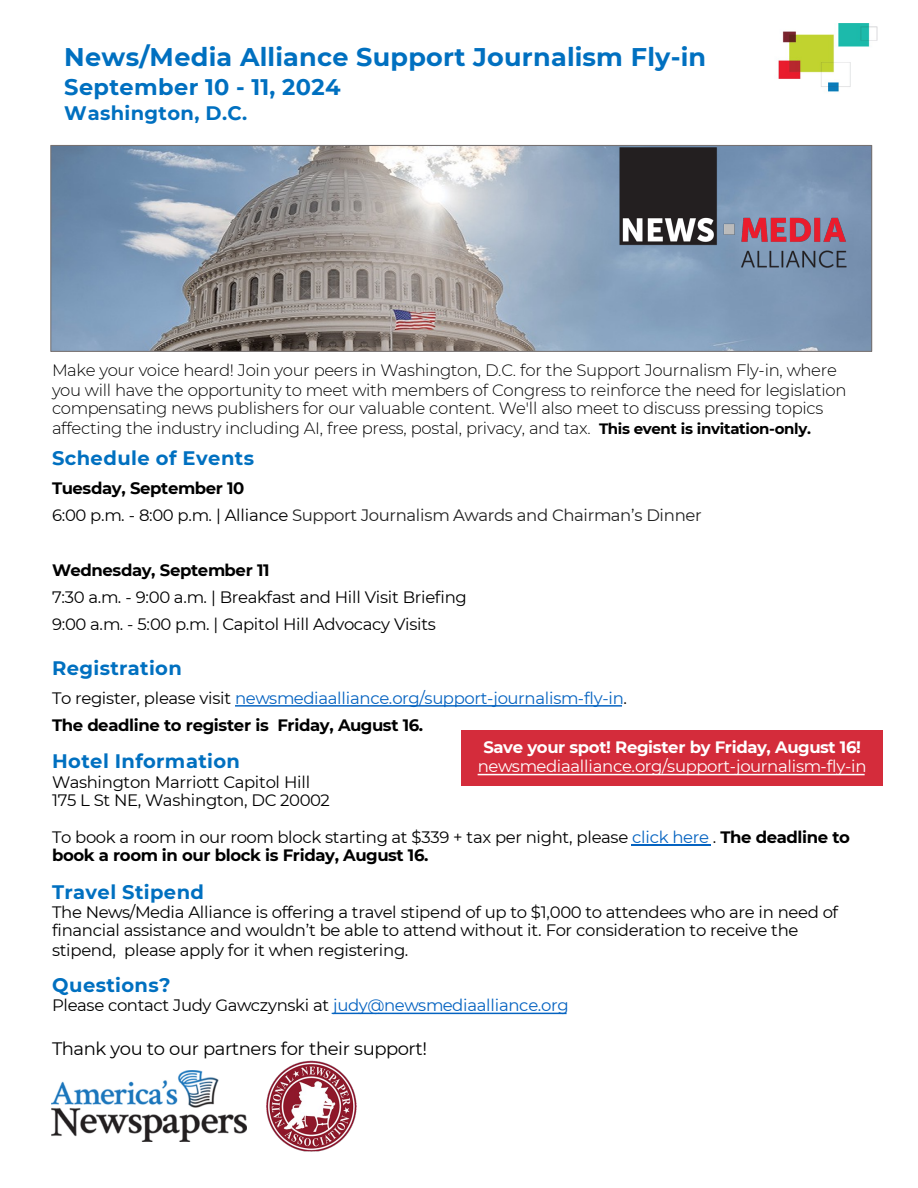
<style>
.page{position:relative;width:918px;height:1188px;background:#fff}
.page>*{position:absolute;margin:0;border:0;box-sizing:border-box;transform-origin:0 0}
.t1{font:700 25.5px "Montserrat";letter-spacing:.01em;color:#0070c0}
.t2{font:700 22.5px "Montserrat";letter-spacing:.015em;color:#0070c0}
.t3{font:700 19.5px "Montserrat";letter-spacing:.02em;color:#0070c0}
.t4{font:18px "Montserrat";letter-spacing:-.025em;color:#000}
.t5{font:16.5px/18.8px "Montserrat";letter-spacing:-.02em;color:#000}
.t6{font:300 16.5px/19.8px "Montserrat";letter-spacing:-.02em;color:#000}
.t7{font:16.5px/27px "Montserrat";letter-spacing:-.02em;color:#0563c1}
.t8{font:16.5px/27px "Montserrat";letter-spacing:-.02em;color:#212121}
.t9{font:16.5px "Montserrat";letter-spacing:-.02em;color:#fff}
.t10{font:700 16.5px "Montserrat";letter-spacing:-.02em;color:#fff}
.t11{font:700 16.5px "Montserrat";letter-spacing:-.025em;color:#000}
.s1{font-weight:700;font-size:15px}
.s2{font-weight:700;color:#000}
.s3{color:#000}
.s4{color:#0563c1}
.s5{font-weight:700}
</style>
<div class="page">
<svg style="left:235px;top:705px;width:387px;height:2px"></svg>
<hr style="left:631px;top:845px;width:80px;height:1px;background:#0563c1">
<svg style="left:333px;top:1013px;width:234px;height:1px"></svg>
<img style="left:778px;top:23px;width:100px;height:69px">
<img style="left:52px;top:147px;width:818px;height:203px">
<div style="left:50px;top:145px;width:822px;height:207px;border:1px solid #767171"></div>
<div style="left:461px;top:730px;width:422px;height:56px;background:#d42c3b"></div>
<svg style="left:478px;top:774px;width:387px;height:1px"></svg>
<img style="left:597px;top:145px;width:273px;height:145px">
<img style="left:267px;top:1060px;width:90px;height:91px">
<img style="left:51px;top:1070px;width:196px;height:72px">
<h1 class="t1" style="left:64px;top:38px;width:644px">News/Media Alliance Support Journalism Fly-in</h1>
<h2 class="t2" style="left:64px;top:70px;width:278px">September 10 - 11, 2024</h2>
<p class="t3" style="left:64px;top:99px;width:185px">Washington, D.C.</p>
<p class="t6" style="left:52px;top:360px;width:796px">Make your voice heard! Join your peers in Washington, D.C. for the Support Journalism Fly-in, where you will have the opportunity to meet with members of Congress to reinforce the need for legislation</p>
<p class="t6" style="left:52px;top:398px;width:773px">compensating news publishers for our valuable content. We'll also meet to discuss pressing topics affecting the industry including AI, free press, postal, privacy, and tax. <span class="s1">This event is invitation-only.</span></p>
<p class="t3" style="left:52px;top:444px;width:204px">Schedule of Events</p>
<p class="t8" style="left:52px;top:474px;width:651px"><span class="s2">Tuesday, September 10<br></span><span class="s3">6:00 p.m. - 8:00 p.m. | Alliance</span> Support Journalism Awards and Chairman’s Dinner</p>
<p class="t11" style="left:52px;top:558px;width:219px">Wednesday, September 11</p>
<p class="t5" style="left:52px;top:583px;width:416px;line-height:27px">7:30 a.m. - 9:00 a.m. | Breakfast and Hill Visit Briefing<br>9:00 a.m. - 5:00 p.m. | Capitol Hill Advocacy Visits</p>
<p class="t3" style="left:52px;top:654px;width:131px">Registration</p>
<p class="t7" style="left:52px;top:684px;width:577px"><span class="s3">To register, please visit</span> newsmediaalliance.org/support-journalism-fly-in<span class="s3">.<br></span><span class="s2">The deadline to register is Friday, August 16.</span></p>
<p class="t3" style="left:52px;top:747px;width:190px">Hotel Information</p>
<p class="t5" style="left:52px;top:772px;width:279px;line-height:18px">Washington Marriott Capitol Hill<br>175 L St NE, Washington, DC 20002</p>
<p class="t5" style="left:52px;top:828px;width:800px;line-height:17.7px">To book a room in our room block starting at $339 + tax per night, please <span class="s4">click here</span> . <span class="s5">The deadline to book a room in our block is Friday, August 16.</span></p>
<p class="t3" style="left:52px;top:878px;width:154px">Travel Stipend</p>
<p class="t5" style="left:52px;top:902px;width:788px">The News/Media Alliance is offering a travel stipend of up to $1,000 to attendees who are in need of financial assistance and wouldn’t be able to attend without it. For consideration to receive the stipend, please apply for it when registering.</p>
<p class="t3" style="left:52px;top:971px;width:120px">Questions?</p>
<p class="t5" style="left:52px;top:995px;width:518px">Please contact Judy Gawczynski at <span class="s4">judy@newsmediaalliance.org</span></p>
<p class="t10" style="left:483px;top:735px;width:379px">Save your spot! Register by Friday, August 16!</p>
<p class="t9" style="left:478px;top:755px;width:390px">newsmediaalliance.org/support-journalism-fly-in</p>
<p class="t4" style="left:52px;top:1036px;width:377px">Thank you to our partners for their support!</p>
</div>
